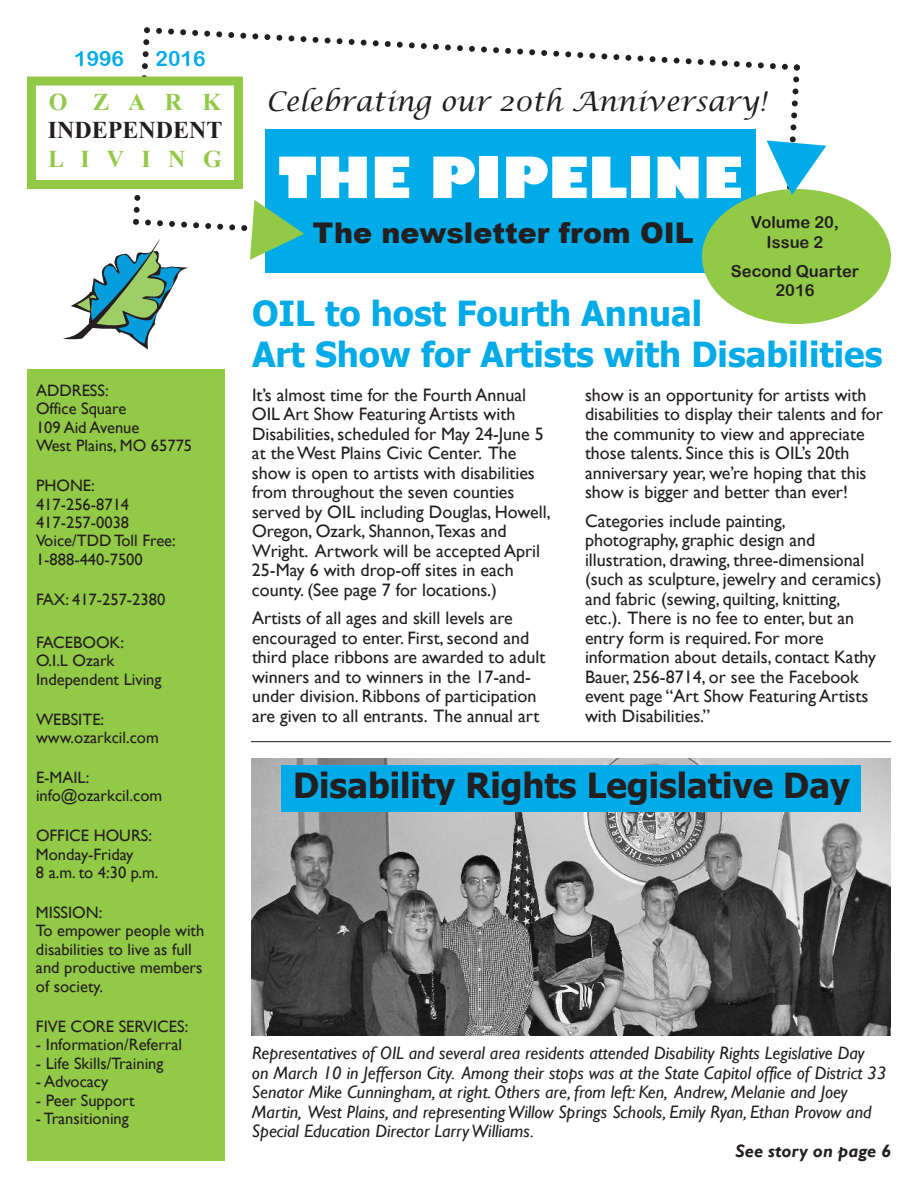
<style>
.page{position:relative;width:918px;height:1188px;background:#fff}
.page>*{position:absolute;margin:0;border:0;box-sizing:border-box;transform-origin:0 0}
.t1{font:800 55.5px "Gill Sans";color:#fff}
.t2{font:700 34.5px/41.4px "Tahoma";color:#00abe7}
.t3{font:700 34.5px "Tahoma";color:#231f20}
.t4{font:900 28.5px "Arial";color:#231f20}
.t5{font:italic 27px "Lucida Calligraphy";color:#231f20}
.t6{font:700 24px "Times New Roman";letter-spacing:.73em;color:#92c947}
.t7{font:700 24px "Times New Roman";color:#231f20}
.t8{font:21px "Arial Rounded MT Bold";color:#00abe7}
.t9{font:18px/19.5px "Gill Sans";color:#231f20}
.t10{font:italic 18px/19.5px "Gill Sans";color:#231f20}
.t11{font:italic 700 18px "Gill Sans";color:#231f20}
.t12{font:16.5px/18.5px "Gill Sans";color:#231f20}
.t13{font:16.5px/19.8px "Arial Rounded MT Bold";color:#231f20;text-align:center}
</style>
<div class="page">
<img style="left:252px;top:759px;width:639px;height:276px">
<div style="left:27px;top:369px;width:198px;height:792px;background:#92c947"></div>
<div style="left:27px;top:76px;width:216px;height:113px;border:9px solid #92c947"></div>
<div style="left:702px;top:189px;width:189px;height:135px;background:#92c947;border-radius:50%"></div>
<img style="left:63px;top:303px;width:85px;height:47px">
<div style="left:282px;top:765px;width:579px;height:47px;background:#00abe7"></div>
<hr style="left:251px;top:741px;width:640px;height:1px;background:#231f20">
<svg style="left:76px;top:27px;width:750px;height:318px"></svg>
<p class="t8" style="left:74px;top:46px;width:51px">1996</p>
<p class="t8" style="left:156px;top:46px;width:51px">2016</p>
<h3 class="t6" style="left:49px;top:88px;width:174px">O ZARK</h3>
<h3 class="t7" style="left:48px;top:117px;width:176px">INDEPENDENT</h3>
<h3 class="t6" style="left:48px;top:146px;width:175px">LIVING</h3>
<p class="t12" style="left:36px;top:381px;width:158px">ADDRESS:<br>Office Square<br>109 Aid Avenue<br>West Plains, MO 65775</p>
<p class="t12" style="left:36px;top:476px;width:141px">PHONE:<br>417-256-8714<br>417-257-0038<br>Voice/TDD Toll Free:<br>1-888-440-7500</p>
<p class="t12" style="left:36px;top:590px;width:131px">FAX: 417-257-2380</p>
<p class="t12" style="left:36px;top:633px;width:127px">FACEBOOK:<br>O.I.L Ozark<br>Independent Living</p>
<p class="t12" style="left:36px;top:710px;width:124px">WEBSITE: www.ozarkcil.com</p>
<p class="t12" style="left:36px;top:768px;width:128px">E-MAIL: info@ozarkcil.com</p>
<p class="t12" style="left:36px;top:826px;width:124px">OFFICE HOURS:<br>Monday-Friday<br>8 a.m. to 4:30 p.m.</p>
<p class="t12" style="left:36px;top:903px;width:170px">MISSION:<br>To empower people with disabilities to live as full and productive members of society.</p>
<p class="t12" style="left:36px;top:1017px;width:154px">FIVE CORE SERVICES:</p>
<p class="t12" style="left:36px;top:1035px;width:148px">- Information/Referral</p>
<p class="t12" style="left:36px;top:1054px;width:129px">- Life Skills/Training</p>
<p class="t12" style="left:36px;top:1072px;width:74px">- Advocacy</p>
<p class="t12" style="left:36px;top:1091px;width:100px">- Peer Support</p>
<p class="t12" style="left:36px;top:1109px;width:94px">- Transitioning</p>
<h3 class="t5" style="left:266px;top:83px;width:501px">Celebrating our 20th Anniversary!</h3>
<h1 class="t1" style="left:278px;top:143px;width:466px">THE PIPELINE</h1>
<h3 class="t4" style="left:313px;top:212px;width:383px">The newsletter from OIL</h3>
<p class="t13" style="left:751px;top:212px;width:90px">Volume 20,<br>Issue 2</p>
<p class="t13" style="left:731px;top:261px;width:130px">Second Quarter<br>2016</p>
<h2 class="t2" style="left:252px;top:292px;width:632px">OIL to host Fourth Annual<br>Art Show for Artists with Disabilities</h2>
<p class="t9" style="left:252px;top:385px;width:300px">It’s almost time for the Fourth Annual OIL Art Show Featuring Artists with Disabilities, scheduled for May 24-June 5 at theWest Plains Civic Center. The show is open to artists with disabilities from throughout the seven counties served by OIL including Douglas, Howell, Oregon, Ozark, Shannon,Texas and Wright. Artwork will be accepted April 25-May 6 with drop-off sites in each county. (See page 7 for locations.)</p>
<p class="t9" style="left:252px;top:608px;width:295px">Artists of all ages and skill levels are encouraged to enter. First, second and third place ribbons are awarded to adult winners and to winners in the 17-and&shy;under division. Ribbons of participation are given to all entrants. The annual art</p>
<p class="t9" style="left:585px;top:385px;width:299px">show is an opportunity for artists with disabilities to display their talents and for the community to view and appreciate those talents. Since this is OIL’s 20th anniversary year, we’re hoping that this show is bigger and better than ever!</p>
<p class="t9" style="left:585px;top:511px;width:298px">Categories include painting, photography, graphic design and illustration, drawing, three-dimensional (such as sculpture, jewelry and ceramics) and fabric (sewing, quilting, knitting, etc.). There is no fee to enter, but an entry form is required. For more information about details, contact Kathy Bauer, 256-8714, or see the Facebook event page “Art Show Featuring Artists with Disabilities.”</p>
<h2 class="t3" style="left:293px;top:764px;width:558px">Disability Rights Legislative Day</h2>
<p class="t10" style="left:252px;top:1043px;width:636px">Representatives of OIL and several area residents attended Disability Rights Legislative Day<br>on March 10 in Jefferson City. Among their stops was at the State Capitol office of District 33<br>Senator Mike Cunningham, at right. Others are, from left: Ken, Andrew, Melanie and Joey Martin, West Plains, and representingWillow Springs Schools, Emily Ryan, Ethan Provow and Special Education Director LarryWilliams.</p>
<p class="t11" style="left:736px;top:1140px;width:157px">See story on page 6</p>
</div>
